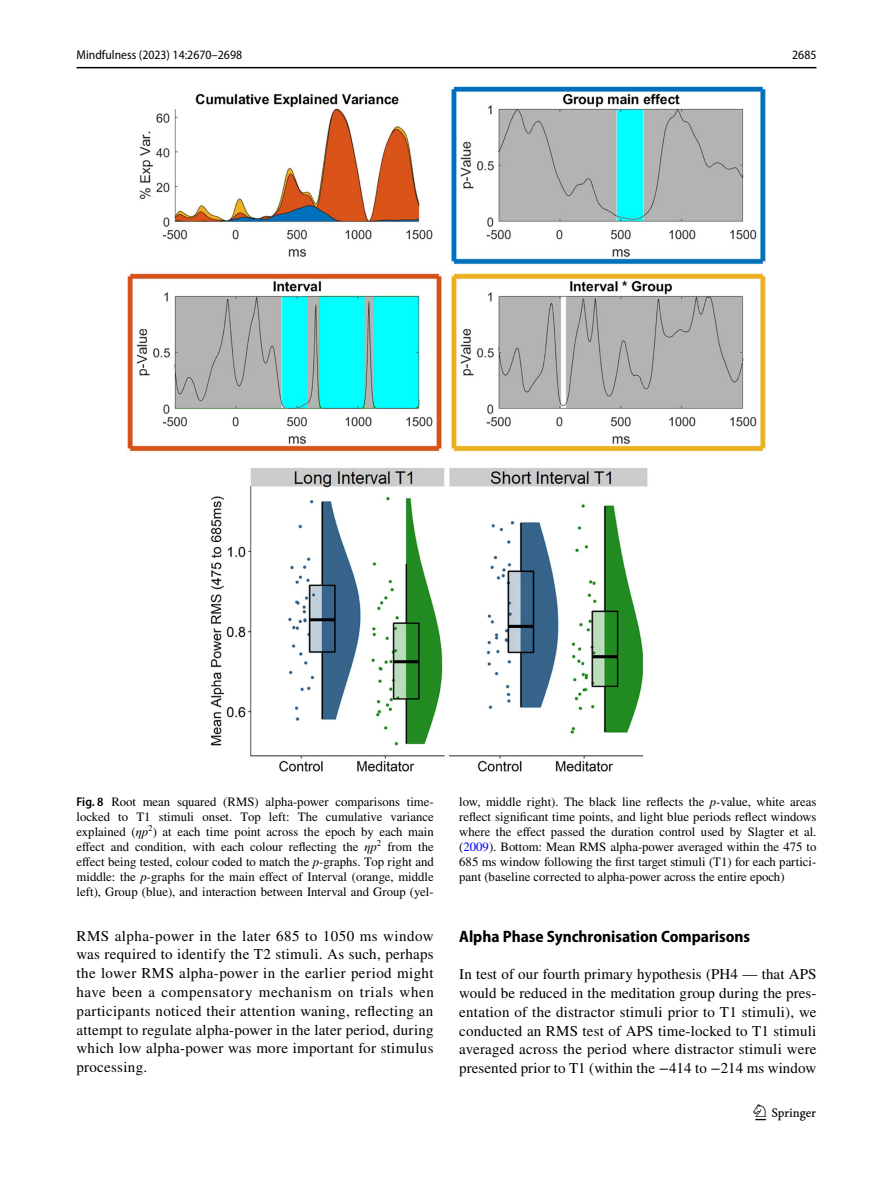
<style>
.page{position:relative;width:893px;height:1187px;background:#fff}
.page>*{position:absolute;margin:0;border:0;box-sizing:border-box;transform-origin:0 0}
.t1{font:22.5px "Springnew Regular 2";color:#000}
.t2{font:700 semi-condensed 16.5px "Myriad Pro";color:#000}
.t3{font:15px/18.8px "STIX";letter-spacing:.015em;color:#000;text-align:justify}
.t4{font:12.75px/15px "STIX";color:#000;text-align:justify}
.t5{font:semi-condensed 12.75px "Myriad Pro";color:#000}
.s1{font-family:"Myriad Pro";font-weight:600;font-stretch:semi-condensed}
.s2{font-style:italic}
.s3{color:#00f}
</style>
<div class="page">
<hr style="left:77px;top:67px;width:739px;height:1px;background:#000">
<img style="left:128px;top:87px;width:637px;height:684px">
<p class="t5" style="left:77px;top:48px;width:167px">Mindfulness (2023) 14:2670–2698</p>
<p class="t5" style="left:792px;top:48px;width:26px">2685</p>
<p class="t4" style="left:77px;top:795px;width:359px"><span class="s1">Fig. 8</span> Root mean squared (RMS) alpha-power comparisons time&shy;locked to T1 stimuli onset. Top left: The cumulative variance explained (<span class="s2">ηp</span><sup>2</sup>) at each time point across the epoch by each main effect and condition, with each colour reflecting the <span class="s2">ηp</span><sup>2</sup> from the effect being tested, colour coded to match the <span class="s2">p-</span>graphs. Top right and middle: the <span class="s2">p-</span>graphs for the main effect of Interval (orange, middle left), Group (blue), and interaction between Interval and Group (yel-</p>
<p class="t4" style="left:459px;top:795px;width:359px">low, middle right). The black line reflects the <span class="s2">p-</span>value, white areas reflect significant time points, and light blue periods reflect windows where the effect passed the duration control used by Slagter et al. (<span class="s3">2009</span>). Bottom: Mean RMS alpha-power averaged within the 475 to 685 ms window following the first target stimuli (T1) for each partici&shy;pant (baseline corrected to alpha-power across the entire epoch)</p>
<p class="t3" style="left:77px;top:927px;width:359px">RMS alpha-power in the later 685 to 1050 ms window was required to identify the T2 stimuli. As such, perhaps the lower RMS alpha-power in the earlier period might have been a compensatory mechanism on trials when participants noticed their attention waning, reflecting an attempt to regulate alpha-power in the later period, during which low alpha-power was more important for stimulus processing.</p>
<p class="t2" style="left:459px;top:927px;width:292px">Alpha Phase Synchronisation Comparisons</p>
<p class="t3" style="left:459px;top:965px;width:359px">In test of our fourth primary hypothesis (PH4 — that APS would be reduced in the meditation group during the pres&shy;entation of the distractor stimuli prior to T1 stimuli), we conducted an RMS test of APS time-locked to T1 stimuli averaged across the period where distractor stimuli were presented prior to T1 (within the −414 to −214 ms window</p>
<h1 class="t1" style="left:755px;top:1104px;width:62px">1 3</h1>
</div>
